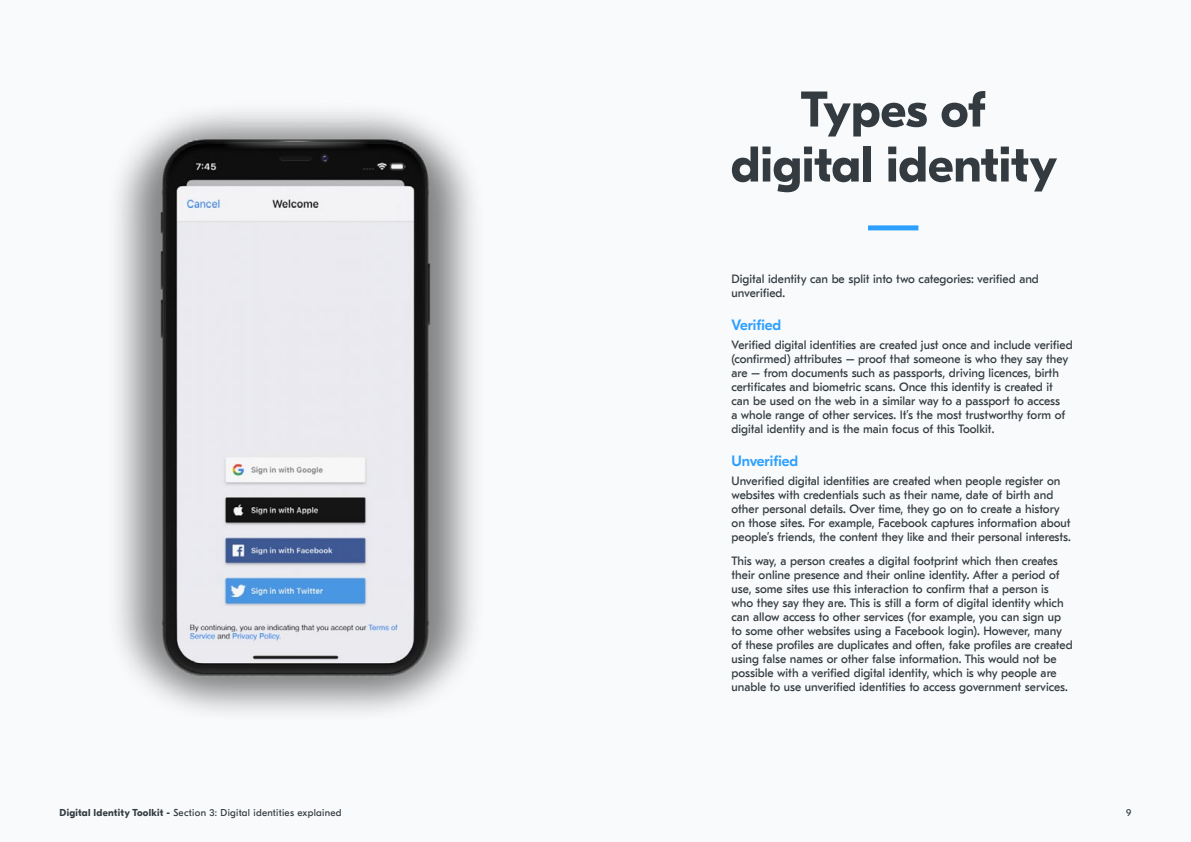
<style>
.page{position:relative;width:1191px;height:842px;background:#fff}
.page>*{position:absolute;margin:0;border:0;box-sizing:border-box;transform-origin:0 0}
.t1{font:700 50px/55px "GT Eesti Display";color:#333b40;text-align:center}
.t2{font:500 15px "GT Eesti Display";color:#2d9fff}
.t3{font:12px/14px "GT Eesti Text";color:#333b40}
.t4{font:10px "GT Eesti Display";letter-spacing:.025em;color:#333b40}
.s1{font-weight:700}
</style>
<div class="page">
<div style="left:0;top:0;width:595px;height:842px;background:#f8fafb"></div>
<div style="left:595px;top:0;width:596px;height:842px;background:#f8fafb"></div>
<div style="left:868px;top:225px;width:50px;height:5px;background:#2d9fff"></div>
<img style="left:117px;top:112px;width:357px;height:600px">
<h1 class="t1" style="left:731px;top:83px;width:328px">Types of digital identity</h1>
<p class="t3" style="left:731px;top:272px;width:309px">Digital identity can be split into two categories: verified and unverified.</p>
<p class="t2" style="left:731px;top:317px;width:51px">Verified</p>
<p class="t3" style="left:731px;top:338px;width:343px">Verified digital identities are created just once and include verified (confirmed) attributes – proof that someone is who they say they are – from documents such as passports, driving licences, birth certificates and biometric scans. Once this identity is created it can be used on the web in a similar way to a passport to access<br>a whole range of other services. It’s the most trustworthy form of digital identity and is the main focus of this Toolkit.</p>
<p class="t2" style="left:731px;top:453px;width:68px">Unverified</p>
<p class="t3" style="left:731px;top:474px;width:341px">Unverified digital identities are created when people register on websites with credentials such as their name, date of birth and other personal details. Over time, they go on to create a history on those sites. For example, Facebook captures information about people’s friends, the content they like and their personal interests.</p>
<p class="t3" style="left:731px;top:554px;width:343px">This way, a person creates a digital footprint which then creates their online presence and their online identity. After a period of use, some sites use this interaction to confirm that a person is who they say they are. This is still a form of digital identity which can allow access to other services (for example, you can sign up to some other websites using a Facebook login). However, many of these profiles are duplicates and often, fake profiles are created using false names or other false information. This would not be possible with a verified digital identity, which is why people are unable to use unverified identities to access government services.</p>
<p class="t4" style="left:60px;top:807px;width:283px"><span class="s1">Digital Identity Toolkit -</span> Section 3: Digital identities explained</p>
<p class="t4" style="left:1126px;top:807px;width:7px">9</p>
</div>
